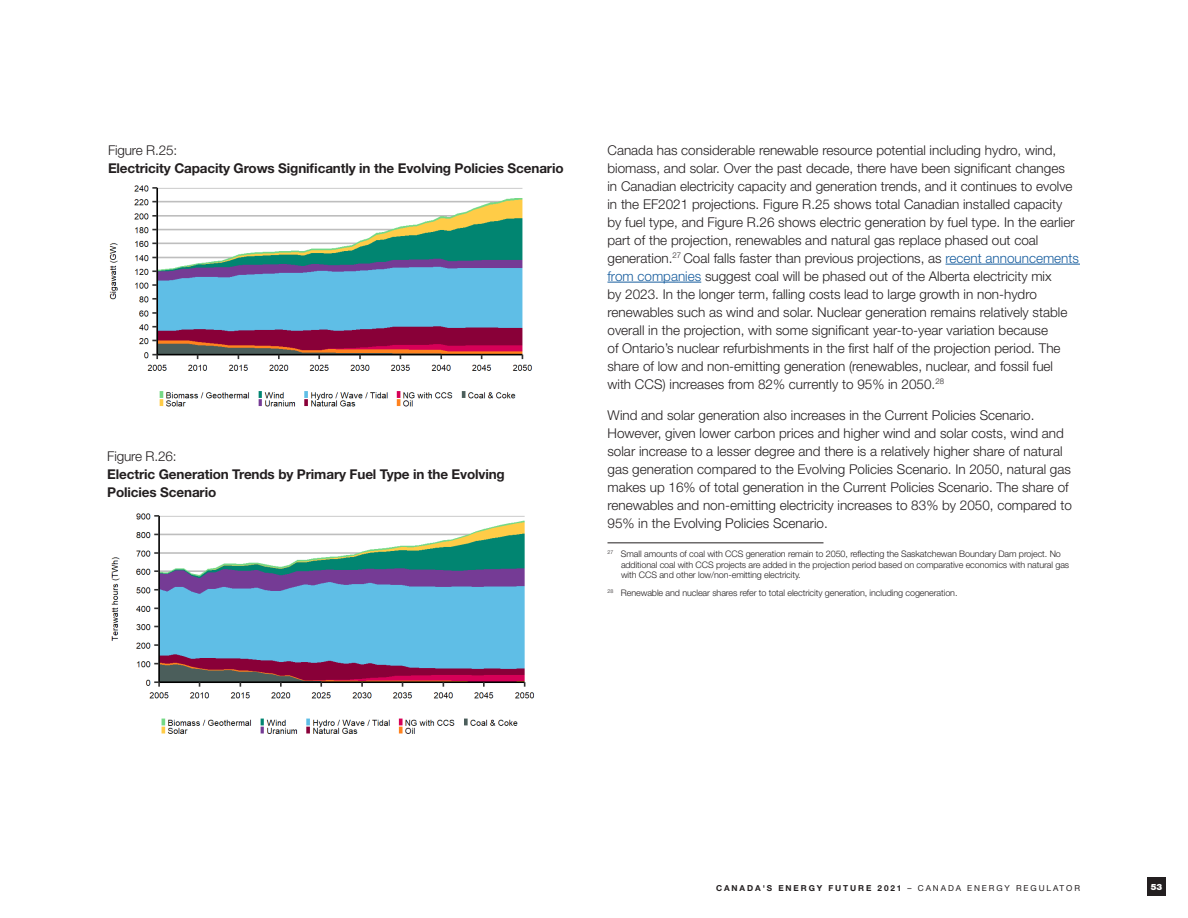
<style>
.page{position:relative;width:1188px;height:918px;background:#fff}
.page>*{position:absolute;margin:0;border:0;box-sizing:border-box;transform-origin:0 0}
.Body_2020{font:300 13.5px/18px "Helvetica Neue LT Std";color:#231f20}
.Body_2020-2{font:700 13.5px/18px "Helvetica Neue LT Std";letter-spacing:-.01em;color:#231f20}
.FOOTNOTE_01{font:300 9px/10.8px "Helvetica Neue LT Std";letter-spacing:-.01em;color:#231f20}
.t1{font:900 8.7px "Helvetica Neue LT Std";color:#fff}
.t2{font:700 8.25px "Helvetica Neue LT Std";letter-spacing:.23em;color:#231f20}
.s1{font-weight:300}
.s2{color:#175d9e}
.s3{font-weight:400}
</style>
<div class="page">
<div style="left:1148px;top:878px;width:18px;height:18px;background:#231f20"></div>
<hr style="left:946px;top:264px;width:134px;height:1px;background:#175d9e">
<hr style="left:608px;top:282px;width:93px;height:1px;background:#175d9e">
<img style="left:109px;top:185px;width:424px;height:222px">
<hr style="left:608px;top:542px;width:216px;height:1px;background:#231f20">
<img style="left:111px;top:513px;width:424px;height:221px">
<p class="Body_2020-2" style="left:108px;top:141px;width:457px"><span class="s1">Figure R.25:<br></span>Electricity Capacity Grows Significantly in the Evolving Policies Scenario</p>
<p class="Body_2020-2" style="left:107px;top:447px;width:399px"><span class="s1">Figure R.26:<br></span>Electric Generation Trends by Primary Fuel Type in the Evolving<br>Policies Scenario</p>
<p class="Body_2020" style="left:608px;top:141px;width:473px">Canada has considerable renewable resource potential including hydro, wind, biomass, and solar. Over the past decade, there have been significant changes<br>in Canadian electricity capacity and generation trends, and it continues to evolve in the EF2021 projections. Figure R.25 shows total Canadian installed capacity by fuel type, and Figure R.26 shows electric generation by fuel type. In the earlier part of the projection, renewables and natural gas replace phased out coal generation.<sup>27</sup> Coal falls faster than previous projections, as <span class="s2">recent announcements from companies</span> suggest coal will be phased out of the Alberta electricity mix<br>by 2023. In the longer term, falling costs lead to large growth in non-hydro renewables such as wind and solar. Nuclear generation remains relatively stable overall in the projection, with some significant year-to-year variation because<br>of Ontario’s nuclear refurbishments in the first half of the projection period. The share of low and non-emitting generation (renewables, nuclear, and fossil fuel with CCS) increases from 82% currently to 95% in 2050.<sup>28</sup></p>
<p class="Body_2020" style="left:608px;top:406px;width:466px">Wind and solar generation also increases in the Current Policies Scenario.<br>However, given lower carbon prices and higher wind and solar costs, wind and solar increase to a lesser degree and there is a relatively higher share of natural gas generation compared to the Evolving Policies Scenario. In 2050, natural gas makes up 16% of total generation in the Current Policies Scenario. The share of renewables and non-emitting electricity increases to 83% by 2050, compared to 95% in the Evolving Policies Scenario.</p>
<p class="FOOTNOTE_01" style="left:621px;top:548px;width:450px;text-indent:-14px"><sup>27</sup> Small amounts of coal with CCS generation remain to 2050, reflecting the Saskatchewan Boundary Dam project. No additional coal with CCS projects are added in the projection period based on comparative economics with natural gas with CCS and other low/non-emitting electricity.</p>
<p class="FOOTNOTE_01" style="left:608px;top:587px;width:352px"><sup>28</sup> Renewable and nuclear shares refer to total electricity generation, including cogeneration.</p>
<p class="t2" style="left:716px;top:883px;width:365px">CANADA'S ENERGY FUTURE 2021 <span class="s3">– CANADA ENERGY REGULATOR</span></p>
<p class="t1" style="left:1151px;top:881px;width:13px">53</p>
</div>
